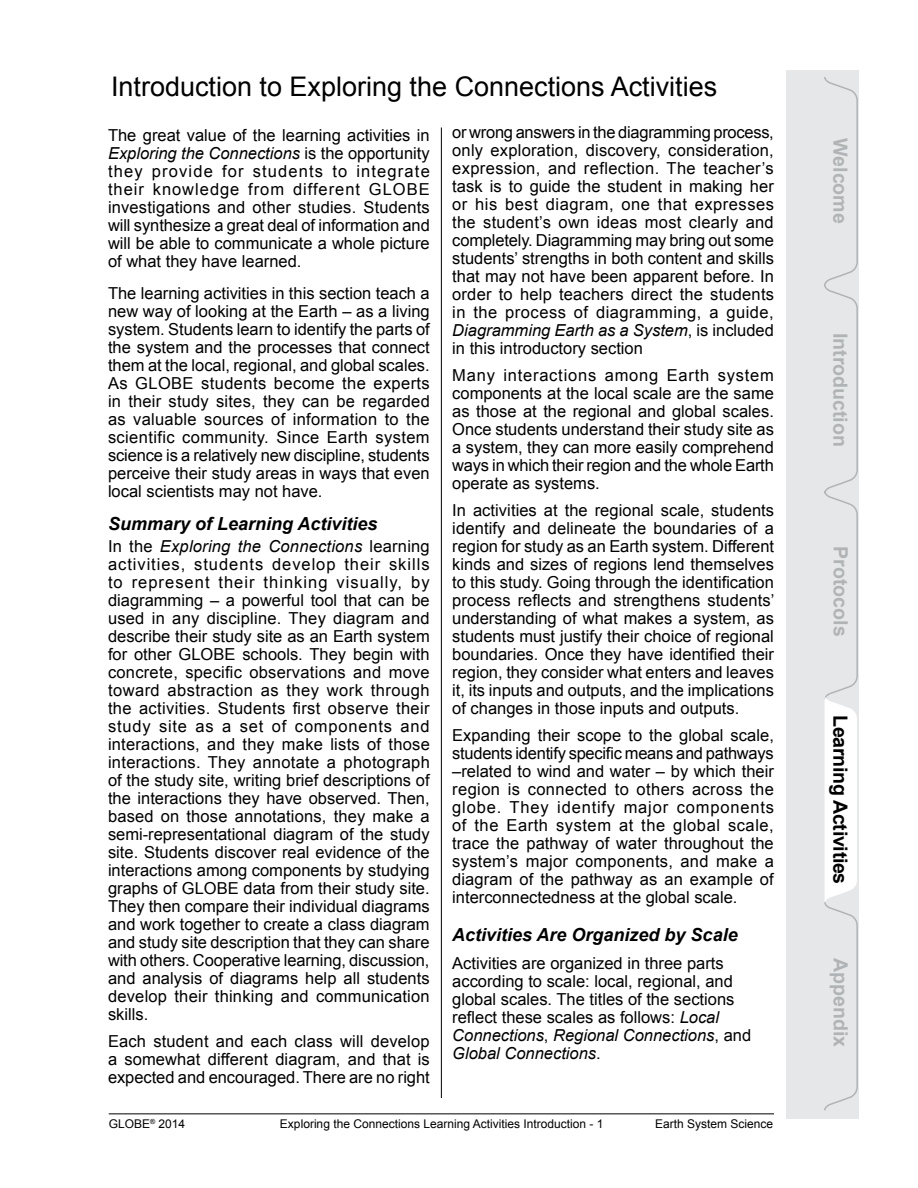
<style>
.page{position:relative;width:918px;height:1188px;background:#fff}
.page>*{position:absolute;margin:0;border:0;box-sizing:border-box;transform-origin:0 0}
.t1{font:27px "Arial";color:#000}
.t2{font:700 19.65px "Arial";color:#b1b4b6}
.t3{font:700 19.65px "Arial";letter-spacing:-.015em;color:#000}
.t4{font:italic 700 18px "Arial";color:#000}
.t5{font:16.5px/18px "Arial";color:#000;text-align:justify}
.t6{font:12px "Arial";color:#000}
.s1{font-style:italic}
</style>
<div class="page">
<hr style="left:441px;top:128px;width:1px;height:970px;background:#000">
<hr style="left:109px;top:1113px;width:665px;height:1px;background:#000">
<div style="left:786px;top:70px;width:73px;height:1049px;background:#e6e7e8"></div>
<svg style="left:824px;top:77px;width:34px;height:1034px"></svg>
<h1 class="t1" style="left:111px;top:69px;width:608px">Introduction to Exploring the Connections Activities</h1>
<p class="t5" style="left:108px;top:126px;width:323px">The great value of the learning activities in <span class="s1">Exploring the Connections</span> is the opportunity they provide for students to integrate their knowledge from different GLOBE investigations and other studies. Students will synthesize a great deal of information and will be able to communicate a whole picture of what they have learned.</p>
<p class="t5" style="left:108px;top:284px;width:323px">The learning activities in this section teach a new way of looking at the Earth – as a living system. Students learn to identify the parts of the system and the processes that connect them at the local, regional, and global scales.<br>As GLOBE students become the experts in their study sites, they can be regarded as valuable sources of information to the scientific community. Since Earth system science is a relatively new discipline, students perceive their study areas in ways that even local scientists may not have.</p>
<p class="t4" style="left:108px;top:512px;width:271px">Summary of Learning Activities</p>
<p class="t5" style="left:108px;top:537px;width:323px">In the <span class="s1">Exploring the Connections</span> learning activities, students develop their skills to represent their thinking visually, by diagramming – a powerful tool that can be used in any discipline. They diagram and describe their study site as an Earth system for other GLOBE schools. They begin with concrete, specific observations and move toward abstraction as they work through the activities. Students first observe their study site as a set of components and interactions, and they make lists of those interactions. They annotate a photograph of the study site, writing brief descriptions of the interactions they have observed. Then, based on those annotations, they make a semi-representational diagram of the study site. Students discover real evidence of the interactions among components by studying graphs of GLOBE data from their study site.<br>They then compare their individual diagrams and work together to create a class diagram and study site description that they can share with others. Cooperative learning, discussion, and analysis of diagrams help all students develop their thinking and communication skills.</p>
<p class="t5" style="left:108px;top:1032px;width:323px">Each student and each class will develop a somewhat different diagram, and that is expected and encouraged. There are no right</p>
<p class="t5" style="left:452px;top:123px;width:323px">or wrong answers in the diagramming process, only exploration, discovery, consideration, expression, and reflection. The teacher’s task is to guide the student in making her or his best diagram, one that expresses the student’s own ideas most clearly and completely. Diagramming may bring out some students’ strengths in both content and skills that may not have been apparent before. In order to help teachers direct the students in the process of diagramming, a guide, <span class="s1">Diagramming Earth as a System</span>, is included in this introductory section</p>
<p class="t5" style="left:452px;top:366px;width:323px">Many interactions among Earth system components at the local scale are the same as those at the regional and global scales.<br>Once students understand their study site as a system, they can more easily comprehend ways in which their region and the whole Earth operate as systems.</p>
<p class="t5" style="left:452px;top:501px;width:324px">In activities at the regional scale, students identify and delineate the boundaries of a region for study as an Earth system. Different kinds and sizes of regions lend themselves to this study. Going through the identification process reflects and strengthens students’ understanding of what makes a system, as students must justify their choice of regional boundaries. Once they have identified their region, they consider what enters and leaves it, its inputs and outputs, and the implications of changes in those inputs and outputs.</p>
<p class="t5" style="left:452px;top:726px;width:323px">Expanding their scope to the global scale, students identify specific means and pathways –related to wind and water – by which their region is connected to others across the globe. They identify major components of the Earth system at the global scale, trace the pathway of water throughout the system’s major components, and make a diagram of the pathway as an example of interconnectedness at the global scale.</p>
<p class="t4" style="left:452px;top:923px;width:287px">Activities Are Organized by Scale</p>
<p class="t5" style="left:452px;top:954px;width:301px;text-align:left">Activities are organized in three parts according to scale: local, regional, and global scales. The titles of the sections reflect these scales as follows: <span class="s1">Local Connections</span>, <span class="s1">Regional Connections</span>, and <span class="s1">Global Connections</span>.</p>
<p class="t6" style="left:109px;top:1116px;width:78px">GLOBE<sup>®</sup> 2014</p>
<p class="t6" style="left:280px;top:1116px;width:325px">Exploring the Connections Learning Activities Introduction - 1</p>
<p class="t6" style="left:655px;top:1116px;width:120px">Earth System Science</p>
<p class="t2" style="left:854px;top:138px;width:87px;rotate:90deg">Welcome</p>
<p class="t2" style="left:854px;top:333px;width:116px;rotate:90deg">Introduction</p>
<p class="t2" style="left:854px;top:546px;width:92px;rotate:90deg">Protocols</p>
<p class="t3" style="left:853px;top:715px;width:171px;rotate:90deg">Learning Activities</p>
<p class="t2" style="left:854px;top:958px;width:91px;rotate:90deg">Appendix</p>
</div>
